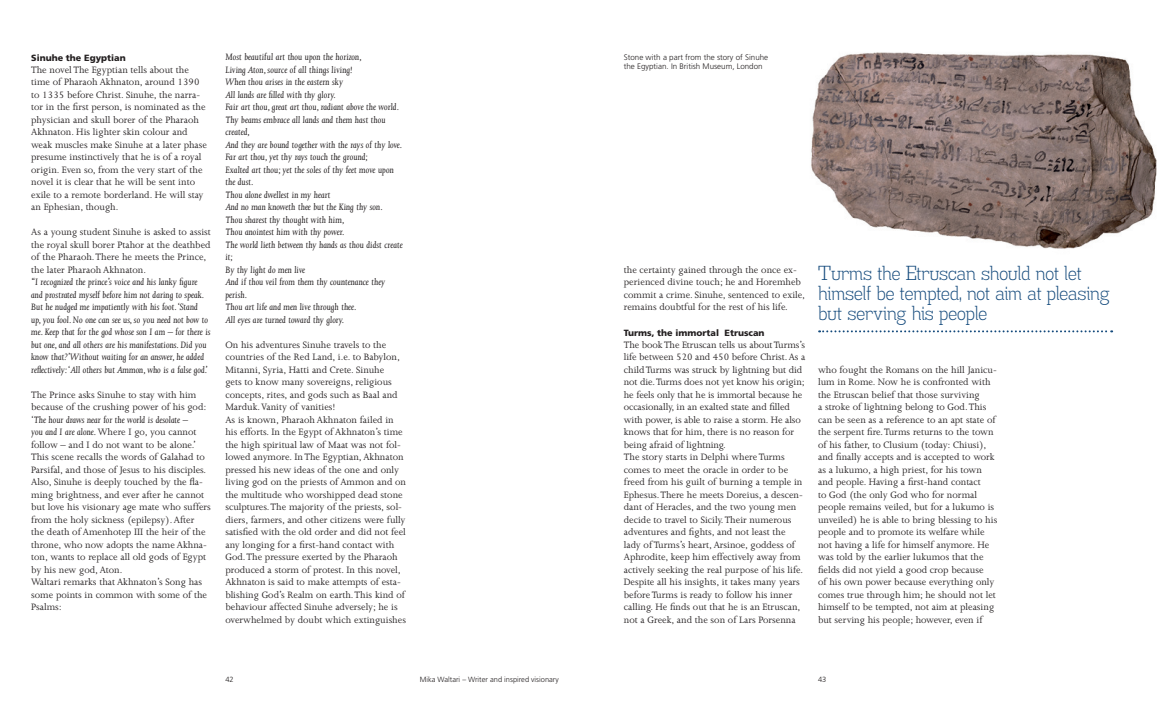
<style>
.page{position:relative;width:1174px;height:709px;background:#fff}
.page>*{position:absolute;margin:0;border:0;box-sizing:border-box;transform-origin:0 0}
.t1{font:20px/20px "Madawaska Lt";color:#144a7c}
.t2{font:10.6px/12.5px "Joanna MT Std";color:#231f20}
.t3{font:italic 10.6px/12.5px "Joanna MT Std";color:#231f20}
.t4{font:900 9px "Frutiger LT Std";color:#231f20}
.t5{font:300 8px/9px "Frutiger LT Std";color:#231f20}
.t6{font:300 7.5px "Frutiger LT Std";color:#231f20}
.s1{font-style:italic}
</style>
<div class="page">
<svg style="left:819px;top:330px;width:293px;height:2px"></svg>
<img style="left:811px;top:52px;width:346px;height:197px">
<p class="t4" style="left:31px;top:52px;width:96px">Sinuhe the Egyptian</p>
<p class="t2" style="left:31px;top:63px;width:177px">The novel The Egyptian tells about the time of Pharaoh Akhnaton, around 1390 to 1335 before Christ. Sinuhe, the narra&shy;tor in the first person, is nominated as the physician and skull borer of the Pharaoh Akhnaton. His lighter skin colour and weak muscles make Sinuhe at a later phase presume instinctively that he is of a royal origin. Even so, from the very start of the novel it is clear that he will be sent into exile to a remote borderland. He will stay an Ephesian, though.</p>
<p class="t2" style="left:31px;top:226px;width:181px">As a young student Sinuhe is asked to assist the royal skull borer Ptahor at the deathbed of the Pharaoh. There he meets the Prince, the later Pharaoh Akhnaton.</p>
<p class="t3" style="left:31px;top:276px;width:181px">“I recognized the prince’s voice and his lanky figure and prostrated myself before him not daring to speak.<br>But he nudged me impatiently with his foot.‘Stand<br>up, you fool. No one can see us, so you need not bow to me. Keep that for the god whose son I am – for there is but one, and all others are his manifestations. Did you know that?’Without waiting for an answer, he added reflectively:‘All others but Ammon, who is a false god.’</p>
<p class="t2" style="left:31px;top:388px;width:177px">The Prince asks Sinuhe to stay with him because of the crushing power of his god:</p>
<p class="t2" style="left:31px;top:413px;width:181px"><span class="s1">‘The hour draws near for the world is desolate –<br>you and I are alone.</span> Where I go, you cannot follow – and I do not want to be alone.’ This scene recalls the words of Galahad to Parsifal, and those of Jesus to his disciples.<br>Also, Sinuhe is deeply touched by the fla&shy;ming brightness, and ever after he cannot but love his visionary age mate who suffers from the holy sickness (epilepsy). After<br>the death of Amenhotep III the heir of the throne, who now adopts the name Akhna&shy;ton, wants to replace all old gods of Egypt by his new god, Aton.<br>Waltari remarks that Akhnaton’s Song has some points in common with some of the Psalms:</p>
<p class="t3" style="left:225px;top:51px;width:179px">Most beautiful art thou upon the horizon,<br>Living Aton, source of all things living!<br>When thou arises in the eastern sky<br>All lands are filled with thy glory.<br>Fair art thou, great art thou, radiant above the world.<br>Thy beams embrace all lands and them hast thou created,<br>And they are bound together with the rays of thy love.<br>Far art thou, yet thy rays touch the ground;<br>Exalted art thou; yet the soles of thy feet move upon the dust.<br>Thou alone dwellest in my heart<br>And no man knoweth thee but the King thy son.<br>Thou sharest thy thought with him,<br>Thou anointest him with thy power.<br>The world lieth between thy hands as thou didst create it;<br>By thy light do men live<br>And if thou veil from them thy countenance they perish.<br>Thou art life and men live through thee.<br>All eyes are turned toward thy glory.</p>
<p class="t2" style="left:225px;top:338px;width:182px">On his adventures Sinuhe travels to the countries of the Red Land, i.e. to Babylon, Mitanni, Syria, Hatti and Crete. Sinuhe<br>gets to know many sovereigns, religious concepts, rites, and gods such as Baal and Marduk. Vanity of vanities!<br>As is known, Pharaoh Akhnaton failed in his efforts. In the Egypt of Akhnaton’s time the high spiritual law of Maat was not fol&shy;lowed anymore. In The Egyptian, Akhnaton pressed his new ideas of the one and only living god on the priests of Ammon and on the multitude who worshipped dead stone sculptures. The majority of the priests, sol&shy;diers, farmers, and other citizens were fully satisfied with the old order and did not feel any longing for a first-hand contact with God. The pressure exerted by the Pharaoh produced a storm of protest. In this novel, Akhnaton is said to make attempts of esta&shy;blishing God’s Realm on earth. This kind of behaviour affected Sinuhe adversely; he is overwhelmed by doubt which extinguishes</p>
<p class="t5" style="left:624px;top:53px;width:146px">Stone with a part from the story of Sinuhe the Egyptian. In British Museum, London</p>
<p class="t2" style="left:624px;top:263px;width:183px">the certainty gained through the once ex&shy;perienced divine touch; he and Horemheb commit a crime. Sinuhe, sentenced to exile, remains doubtful for the rest of his life.</p>
<p class="t4" style="left:624px;top:327px;width:142px">Turms, the immortal Etruscan</p>
<p class="t2" style="left:624px;top:338px;width:183px">The book The Etruscan tells us about Turms’s life between 520 and 450 before Christ. As a child Turms was struck by lightning but did not die. Turms does not yet know his origin; he feels only that he is immortal because he occasionally, in an exalted state and filled with power, is able to raise a storm. He also knows that for him, there is no reason for being afraid of lightning.<br>The story starts in Delphi where Turms comes to meet the oracle in order to be freed from his guilt of burning a temple in Ephesus. There he meets Doreius, a descen&shy;dant of Heracles, and the two young men decide to travel to Sicily. Their numerous adventures and fights, and not least the<br>lady of Turms’s heart, Arsinoe, goddess of Aphrodite, keep him effectively away from actively seeking the real purpose of his life.<br>Despite all his insights, it takes many years before Turms is ready to follow his inner calling. He finds out that he is an Etruscan, not a Greek, and the son of Lars Porsenna</p>
<h1 class="t1" style="left:818px;top:263px;width:293px">Turms the Etruscan should not let himself be tempted, not aim at pleasing but serving his people</h1>
<p class="t2" style="left:818px;top:363px;width:181px">who fought the Romans on the hill Janicu&shy;lum in Rome. Now he is confronted with the Etruscan belief that those surviving<br>a stroke of lightning belong to God. This can be seen as a reference to an apt state of the serpent fire. Turms returns to the town of his father, to Clusium (today: Chiusi), and finally accepts and is accepted to work as a lukumo, a high priest, for his town and people. Having a first-hand contact<br>to God (the only God who for normal people remains veiled, but for a lukumo is unveiled) he is able to bring blessing to his people and to promote its welfare while not having a life for himself anymore. He was told by the earlier lukumos that the fields did not yield a good crop because<br>of his own power because everything only comes true through him; he should not let himself to be tempted, not aim at pleasing but serving his people; however, even if</p>
<p class="t6" style="left:420px;top:675px;width:141px">Mika Waltari – Writer and inspired visionary</p>
<p class="t6" style="left:225px;top:675px;width:10px">42</p>
<p class="t6" style="left:818px;top:675px;width:10px">43</p>
</div>
